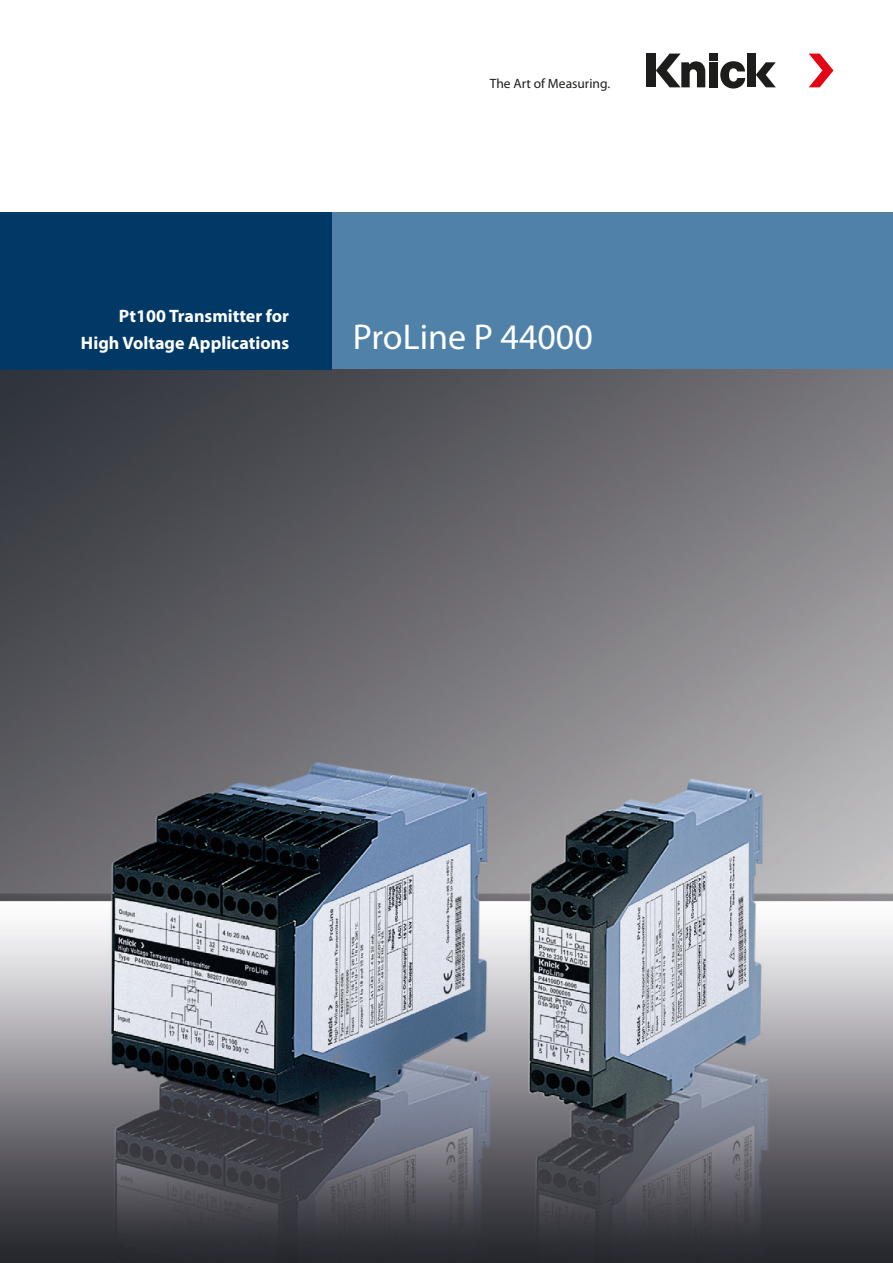
<style>
.page{position:relative;width:893px;height:1263px;background:#fff}
.page>*{position:absolute;margin:0;border:0;box-sizing:border-box;transform-origin:0 0}
.Headline_Titel_D{font:36px "Myriad Pro";color:#fff}
.Subhead_Titel_D{font:700 18px/27px "Myriad Pro";color:#fff;text-align:right}
.t1{font:13.5px "Myriad Pro";color:#1d1d1b}
</style>
<div class="page">
<div style="left:646px;top:54px;width:9px;height:33px;background:#1d1d1b"></div>
<div style="left:709px;top:62px;width:9px;height:25px;background:#1d1d1b"></div>
<div style="left:709px;top:54px;width:9px;height:7px;background:#1d1d1b"></div>
<svg style="left:720px;top:61px;width:25px;height:28px"></svg>
<div style="left:747px;top:54px;width:9px;height:33px;background:#1d1d1b"></div>
<svg style="left:756px;top:62px;width:20px;height:25px"></svg>
<svg style="left:809px;top:54px;width:24px;height:33px"></svg>
<svg style="left:656px;top:54px;width:49px;height:33px"></svg>
<div style="left:332px;top:213px;width:561px;height:157px;background:#5081a9"></div>
<img style="left:0;top:370px;width:893px;height:893px">
<div style="left:0;top:213px;width:332px;height:157px;background:#003866"></div>
<p class="t1" style="left:490px;top:75px;width:122px">The Art of Measuring.</p>
<p class="Subhead_Titel_D" style="left:81px;top:302px;width:210px">Pt100 Transmitter for<br>High Voltage Applications</p>
<p class="Headline_Titel_D" style="left:353px;top:314px;width:241px">ProLine P 44000</p>
</div>
